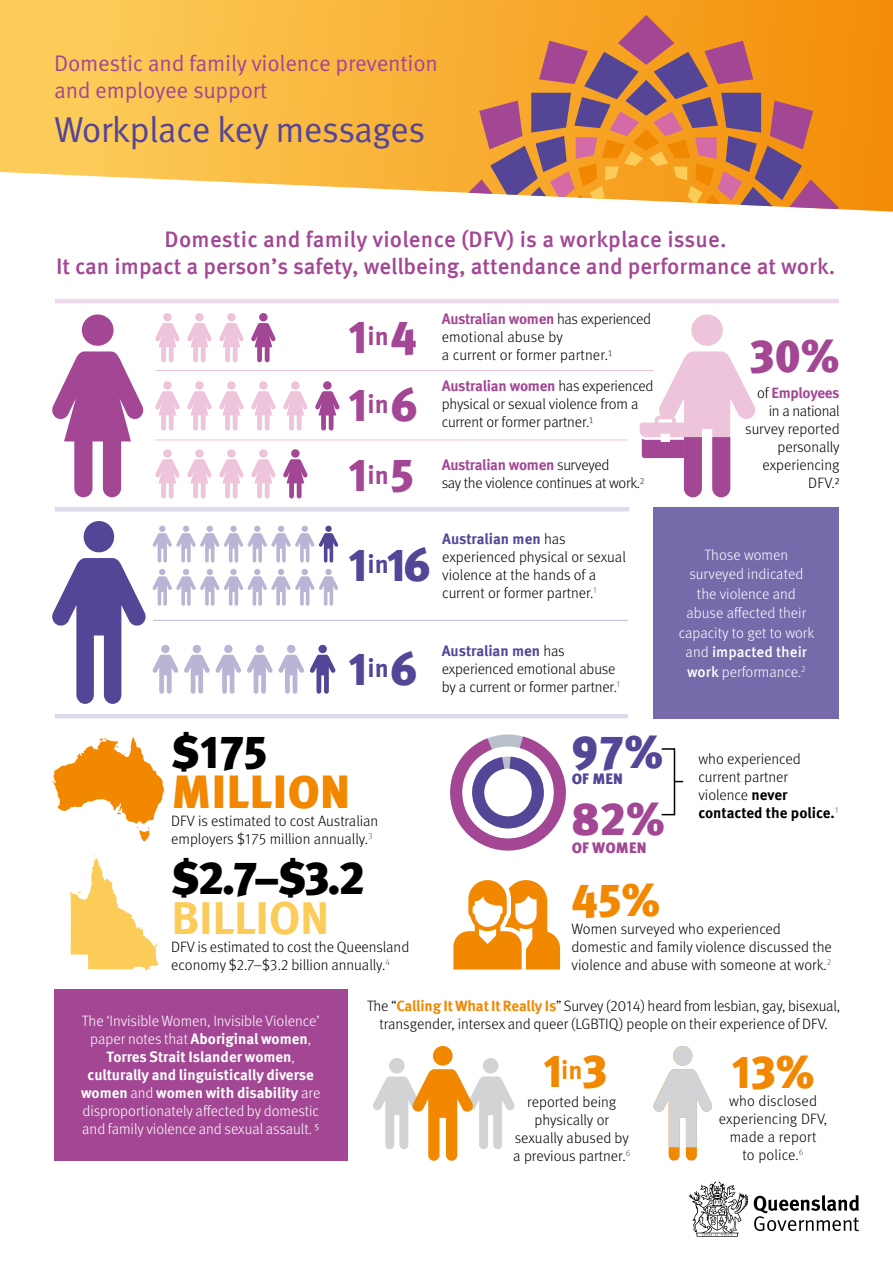
<style>
.page{position:relative;width:893px;height:1263px;background:#fff}
.page>*{position:absolute;margin:0;border:0;box-sizing:border-box;transform-origin:0 0}
.t1{font:900 46.2px "Meta OT";color:#a34794}
.t2{font:900 46.2px "Meta OT";letter-spacing:.01em;color:#f28700}
.t3{font:900 46.2px "Meta OT";color:#000}
.t4{font:900 46.2px "Meta OT";color:#544596}
.t5{font:700 46.2px "Meta OT";letter-spacing:-.01em;color:#fccc59}
.t6{font:36px "Meta Pro Norm";letter-spacing:-.025em;color:#544596}
.t7{font:500 22.5px/27px "Meta OT";color:#a34794;text-align:center}
.t8{font:22.5px/27px "Meta Pro Norm";letter-spacing:-.01em;color:#a34794}
.t9{font:300 15px/18px "Meta OT";color:#000}
.t10{font:300 15px/19.5px "Meta OT";color:#fff;text-align:center}
.t11{font:300 15px/18px "Meta OT";letter-spacing:-.02em;color:#000}
.t12{font:900 15px "Meta OT";letter-spacing:.01em;color:#a34794}
.t13{font:900 15px "Meta OT";color:#544596}
.s1{font-weight:700;color:#a34794}
.s2{color:#58595b}
.s3{font-weight:700;color:#544596}
.s4{font-weight:500}
.s5{font-weight:700}
.s6{font-weight:700;color:#f28700}
</style>
<div class="page">
<svg style="left:0;top:0;width:893px;height:212px;background:#fac35b"></svg>
<svg style="left:468px;top:15px;width:371px;height:194px;background:#cf874d"></svg>
<svg style="left:754px;top:1195px;width:105px;height:36px"></svg>
<svg style="left:689px;top:1181px;width:59px;height:56px"></svg>
<svg style="left:52px;top:351px;width:92px;height:146px"></svg>
<div style="left:82px;top:314px;width:32px;height:32px;background:#a34794;border-radius:50%"></div>
<svg style="left:251px;top:323px;width:25px;height:39px"></svg>
<div style="left:259px;top:313px;width:9px;height:8px;background:#a34794;border-radius:50%"></div>
<svg style="left:219px;top:323px;width:25px;height:39px"></svg>
<div style="left:227px;top:313px;width:9px;height:8px;background:#eec4db;border-radius:50%"></div>
<svg style="left:187px;top:323px;width:25px;height:39px"></svg>
<div style="left:195px;top:313px;width:9px;height:8px;background:#eec4db;border-radius:50%"></div>
<svg style="left:155px;top:323px;width:25px;height:39px"></svg>
<div style="left:163px;top:313px;width:9px;height:8px;background:#eec4db;border-radius:50%"></div>
<svg style="left:52px;top:526px;width:286px;height:178px"></svg>
<div style="left:84px;top:521px;width:30px;height:31px;background:#544596;border-radius:50%"></div>
<div style="left:483px;top:1058px;width:15px;height:15px;background:#d1d3d4;border-radius:50%"></div>
<div style="left:389px;top:1058px;width:16px;height:15px;background:#d1d3d4;border-radius:50%"></div>
<div style="left:55px;top:507px;width:574px;height:5px;background:#dddaea"></div>
<hr style="left:153px;top:620px;width:475px;height:1px;background:#bbb5d5">
<hr style="left:155px;top:439px;width:473px;height:1px;background:#eec4db">
<hr style="left:155px;top:370px;width:498px;height:1px;background:#eec4db">
<hr style="left:55px;top:299px;width:784px;height:4px;background:#eddaea">
<hr style="left:55px;top:714px;width:573px;height:4px;background:#dddaea">
<div style="left:653px;top:507px;width:186px;height:211px;background:#766aab"></div>
<div style="left:54px;top:989px;width:293px;height:171px;background:#a34794"></div>
<svg style="left:52px;top:737px;width:112px;height:104px"></svg>
<svg style="left:70px;top:855px;width:88px;height:116px"></svg>
<svg style="left:283px;top:459px;width:25px;height:39px"></svg>
<div style="left:291px;top:449px;width:9px;height:9px;background:#a34794;border-radius:50%"></div>
<svg style="left:251px;top:459px;width:25px;height:39px"></svg>
<div style="left:259px;top:449px;width:9px;height:9px;background:#eec4db;border-radius:50%"></div>
<svg style="left:219px;top:459px;width:25px;height:39px"></svg>
<div style="left:227px;top:449px;width:9px;height:9px;background:#eec4db;border-radius:50%"></div>
<svg style="left:187px;top:459px;width:25px;height:39px"></svg>
<div style="left:195px;top:449px;width:9px;height:9px;background:#eec4db;border-radius:50%"></div>
<svg style="left:155px;top:459px;width:25px;height:39px"></svg>
<div style="left:163px;top:449px;width:9px;height:9px;background:#eec4db;border-radius:50%"></div>
<svg style="left:315px;top:391px;width:25px;height:39px"></svg>
<div style="left:323px;top:381px;width:9px;height:9px;background:#a34794;border-radius:50%"></div>
<svg style="left:283px;top:391px;width:25px;height:39px"></svg>
<div style="left:291px;top:381px;width:9px;height:9px;background:#eec4db;border-radius:50%"></div>
<svg style="left:251px;top:391px;width:25px;height:39px"></svg>
<div style="left:259px;top:381px;width:9px;height:9px;background:#eec4db;border-radius:50%"></div>
<svg style="left:219px;top:391px;width:25px;height:39px"></svg>
<div style="left:227px;top:381px;width:9px;height:9px;background:#eec4db;border-radius:50%"></div>
<svg style="left:187px;top:391px;width:25px;height:39px"></svg>
<div style="left:195px;top:381px;width:9px;height:9px;background:#eec4db;border-radius:50%"></div>
<svg style="left:155px;top:391px;width:25px;height:39px"></svg>
<div style="left:163px;top:381px;width:9px;height:9px;background:#eec4db;border-radius:50%"></div>
<svg style="left:450px;top:734px;width:116px;height:116px"></svg>
<div style="left:661px;top:748px;width:14px;height:67px;border:2px solid #000"></div>
<svg style="left:653px;top:1046px;width:59px;height:115px"></svg>
<svg style="left:373px;top:1069px;width:142px;height:92px"></svg>
<div style="left:433px;top:1046px;width:20px;height:19px;background:#f28700;border-radius:50%"></div>
<svg style="left:453px;top:880px;width:107px;height:89px"></svg>
<div style="left:691px;top:314px;width:32px;height:32px;background:#eec4db;border-radius:50%"></div>
<svg style="left:640px;top:351px;width:116px;height:146px"></svg>
<h3 class="t8" style="left:54px;top:48px;width:386px">Domestic and family violence prevention and employee support</h3>
<h2 class="t6" style="left:54px;top:103px;width:373px">Workplace key messages</h2>
<h3 class="t7" style="left:56px;top:226px;width:781px">Domestic and family violence (DFV) is a workplace issue.<br>It can impact a person’s safety, wellbeing, attendance and performance at work.</h3>
<h1 class="t1" style="left:348px;top:309px;width:70px">1<sup>in</sup>4</h1>
<h1 class="t1" style="left:348px;top:376px;width:71px">1<sup>in</sup>6</h1>
<h1 class="t1" style="left:348px;top:447px;width:67px">1<sup>in</sup>5</h1>
<p class="t9" style="left:442px;top:310px;width:211px"><span class="s1">Australian women</span> has experienced emotional abuse by<br>a current or former partner.<span class="s2">1</span></p>
<p class="t9" style="left:442px;top:377px;width:213px"><span class="s1">Australian women</span> has experienced physical or sexual violence from a current or former partner.<span class="s2">1</span></p>
<p class="t11" style="left:442px;top:456px;width:204px"><span class="s1">Australian women</span> surveyed<br>say the violence continues at work.<span class="s2">2</span></p>
<h1 class="t4" style="left:348px;top:537px;width:84px">1<sup>in</sup>16</h1>
<p class="t9" style="left:442px;top:530px;width:185px"><span class="s3">Australian men</span> has experienced physical or sexual violence at the hands of a current or former partner.<sup>1</sup></p>
<h1 class="t4" style="left:348px;top:641px;width:71px">1<sup>in</sup>6</h1>
<p class="t9" style="left:442px;top:642px;width:180px"><span class="s3">Australian men</span> has experienced emotional abuse by a current or former partner.<sup>1</sup></p>
<h1 class="t1" style="left:749px;top:328px;width:91px">30%</h1>
<p class="t9" style="left:745px;top:384px;width:96px;text-align:right">of <span class="s1">Employees </span>in a national survey reported personally experiencing<br>DFV.2</p>
<p class="t10" style="left:679px;top:545px;width:137px">Those women surveyed indicated the violence and abuse affected their capacity to get to work and <span class="s4">impacted their work</span> performance.<sup>2</sup></p>
<h1 class="t3" style="left:171px;top:724px;width:98px">$175</h1>
<h1 class="t2" style="left:171px;top:764px;width:180px">MILLION</h1>
<p class="t9" style="left:171px;top:812px;width:209px">DFV is estimated to cost Australian employers $175 million annually.<sup>3</sup></p>
<h1 class="t3" style="left:171px;top:849px;width:195px">$2.7–$3.2</h1>
<h1 class="t5" style="left:171px;top:889px;width:159px">BILLION</h1>
<p class="t9" style="left:171px;top:938px;width:240px">DFV is estimated to cost the Queensland economy $2.7–$3.2 billion annually.<sup>4</sup></p>
<h1 class="t4" style="left:572px;top:724px;width:93px">97%</h1>
<p class="t13" style="left:572px;top:770px;width:53px">OF MEN</p>
<h1 class="t1" style="left:572px;top:791px;width:95px">82%</h1>
<p class="t12" style="left:572px;top:839px;width:76px">OF WOMEN</p>
<p class="t9" style="left:698px;top:750px;width:142px">who experienced current partner violence <span class="s5">never contacted the police.</span><sup>1</sup></p>
<h1 class="t2" style="left:572px;top:872px;width:90px">45%</h1>
<p class="t9" style="left:572px;top:920px;width:262px">Women surveyed who experienced domestic and family violence discussed the violence and abuse with someone at work.<sup>2</sup></p>
<p class="t10" style="left:81px;top:1012px;width:241px;line-height:18px">The ‘Invisible Women, Invisible Violence’ paper notes that <span class="s5">Aboriginal women</span>, <span class="s5">Torres Strait Islander women</span>, <span class="s5">culturally and linguistically diverse women</span> and <span class="s5">women with disability</span> are disproportionately affected by domestic and family violence and sexual assault. 5</p>
<p class="t9" style="left:367px;top:997px;width:475px;text-align:center">The “<span class="s6">Calling It What It Really Is</span>” Survey (2014) heard from lesbian, gay, bisexual, transgender, intersex and queer (LGBTIQ) people on their experience of DFV.</p>
<h1 class="t2" style="left:543px;top:1043px;width:66px">1<sup>in</sup>3</h1>
<p class="t9" style="left:513px;top:1093px;width:119px;text-align:center">reported being physically or sexually abused by a previous partner.<sup>6</sup></p>
<h1 class="t2" style="left:731px;top:1044px;width:85px">13%</h1>
<p class="t9" style="left:719px;top:1092px;width:110px;text-align:center">who disclosed experiencing DFV, made a report<br>to police.<sup>6</sup></p>
</div>
